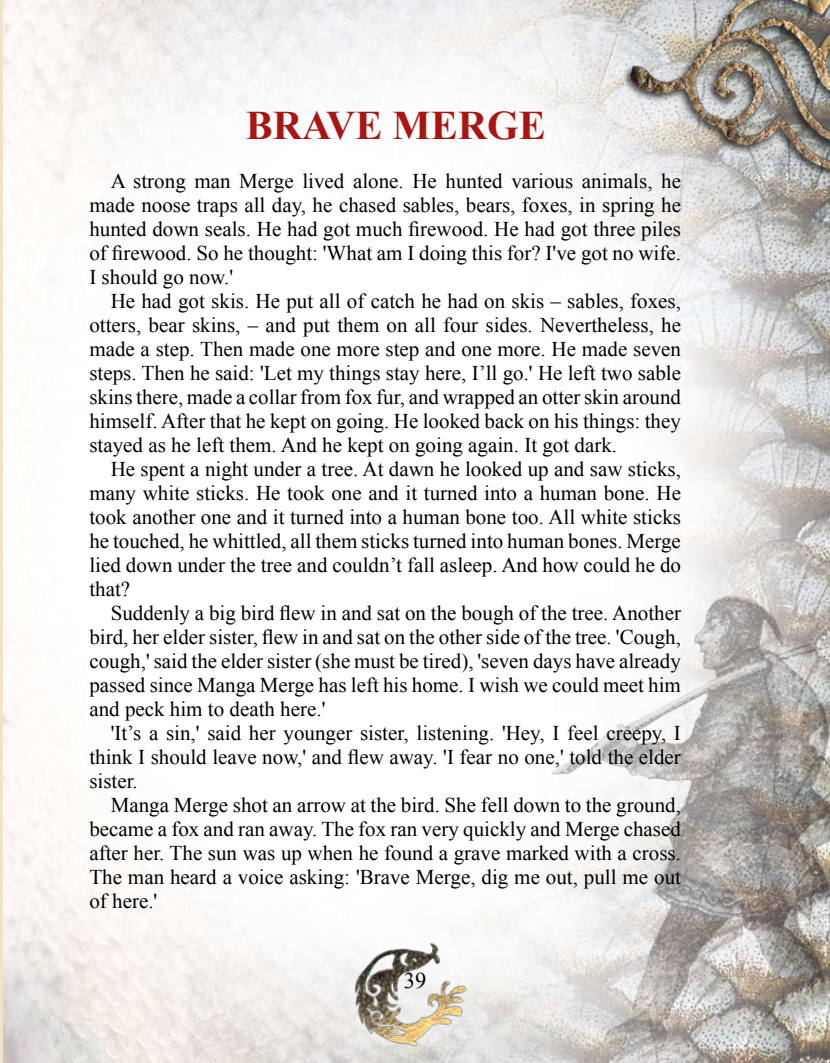
<style>
.page{position:relative;width:830px;height:1063px;background:#fff}
.page>*{position:absolute;margin:0;border:0;box-sizing:border-box;transform-origin:0 0}
.t1{font:700 40.5px "Times New Roman";color:#a91612}
.t2{font:22.5px "Times New Roman";color:#000}
.t3{font:21px/24px "Times New Roman";color:#000;text-align:justify}
</style>
<div class="page">
<img style="left:2px;top:0;width:827px;height:1063px">
<img style="left:314px;top:912px;width:168px;height:151px">
<img style="left:529px;top:512px;width:300px;height:536px">
<hr style="left:0;top:0;width:2px;height:1063px;background:#efe3cc">
<img style="left:621px;top:0;width:208px;height:212px">
<h1 class="t1" style="left:246px;top:97px;width:301px">BRAVE MERGE</h1>
<p class="t3" style="left:89px;top:169px;width:593px;text-indent:21px">A strong man Merge lived alone. He hunted various animals, he made noose traps all day, he chased sables, bears, foxes, in spring he hunted down seals. He had got much firewood. He had got three piles of firewood. So he thought: 'What am I doing this for? I've got no wife.<br>I should go now.'</p>
<p class="t3" style="left:89px;top:289px;width:593px;text-indent:21px">He had got skis. He put all of catch he had on skis – sables, foxes, otters, bear skins, – and put them on all four sides. Nevertheless, he made a step. Then made one more step and one more. He made seven steps. Then he said: 'Let my things stay here, I’ll go.' He left two sable skins there, made a collar from fox fur, and wrapped an otter skin around himself. After that he kept on going. He looked back on his things: they stayed as he left them. And he kept on going again. It got dark.</p>
<p class="t3" style="left:89px;top:457px;width:593px;text-indent:21px">He spent a night under a tree. At dawn he looked up and saw sticks, many white sticks. He took one and it turned into a human bone. He took another one and it turned into a human bone too. All white sticks he touched, he whittled, all them sticks turned into human bones. Merge lied down under the tree and couldn’t fall asleep. And how could he do that?</p>
<p class="t3" style="left:89px;top:601px;width:593px;text-indent:21px">Suddenly a big bird flew in and sat on the bough of the tree. Another bird, her elder sister, flew in and sat on the other side of the tree. 'Cough, cough,' said the elder sister (she must be tired), 'seven days have already passed since Manga Merge has left his home. I wish we could meet him and peck him to death here.'</p>
<p class="t3" style="left:89px;top:721px;width:592px;text-indent:21px">'It’s a sin,' said her younger sister, listening. 'Hey, I feel creepy, I think I should leave now,' and flew away. 'I fear no one,' told the elder sister.</p>
<p class="t3" style="left:89px;top:793px;width:593px;text-indent:21px">Manga Merge shot an arrow at the bird. She fell down to the ground, became a fox and ran away. The fox ran very quickly and Merge chased after her. The sun was up when he found a grave marked with a cross.<br>The man heard a voice asking: 'Brave Merge, dig me out, pull me out of here.'</p>
<p class="t2" style="left:403px;top:966px;width:24px">39</p>
</div>
